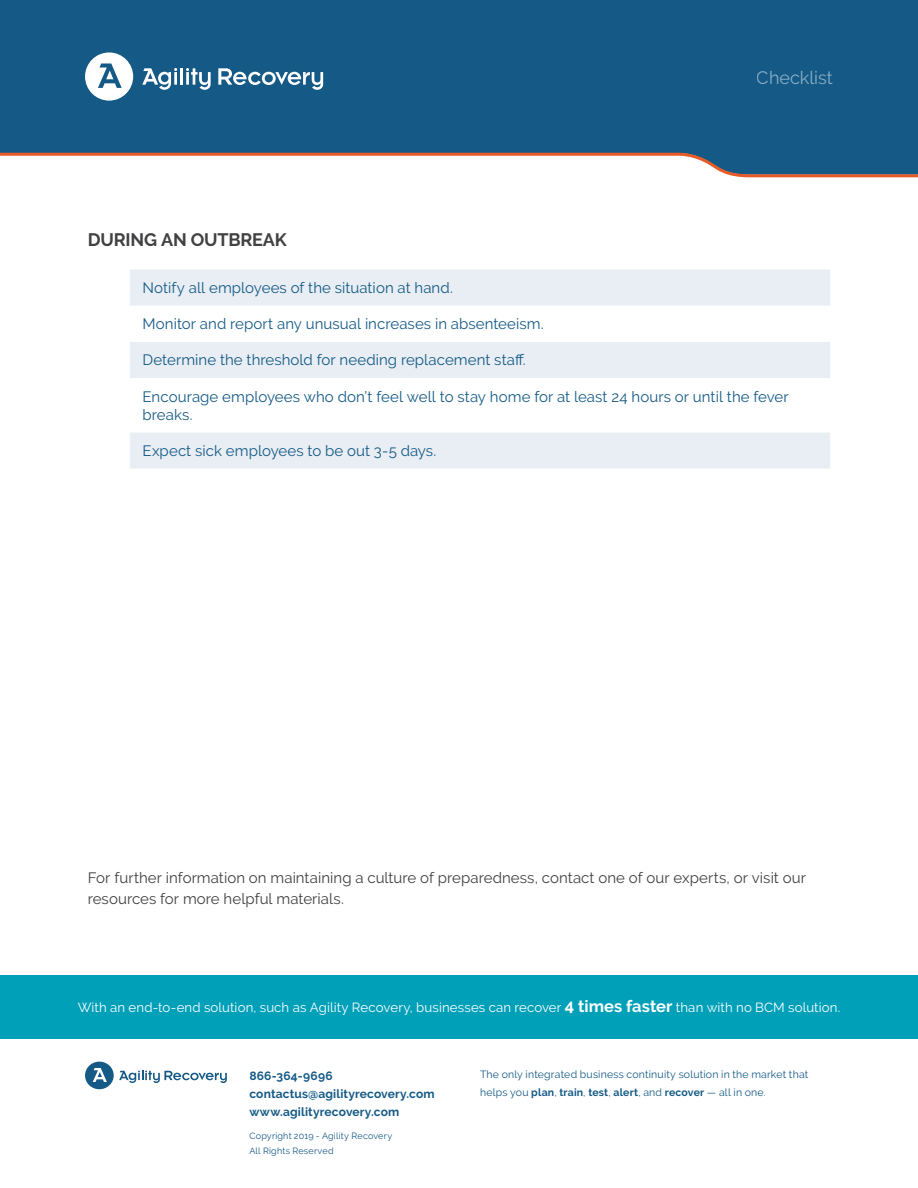
<style>
.page{position:relative;width:918px;height:1188px;background:#fff}
.page>*{position:absolute;margin:0;border:0;box-sizing:border-box;transform-origin:0 0}
.t1{font:700 18px "Raleway";letter-spacing:-.01em;color:#414042}
.t2{font:18px "Raleway";color:#fff}
.t3{font:15px/18px "Raleway";letter-spacing:.005em;color:#155a86}
.t4{font:15px/21px "Raleway";letter-spacing:.005em;color:#414042}
.t5{font:13.2px "Raleway";letter-spacing:.01em;color:#fff}
.t6{font:700 12px/18px "Raleway";letter-spacing:.015em;color:#155a86}
.t7{font:10.5px/18px "Raleway";letter-spacing:.02em;color:#155a86}
.t8{font:9px/15px "Raleway";letter-spacing:.02em;color:#155a86}
.s1{font-weight:700;font-size:16.5px}
.s2{font-weight:700}
</style>
<div class="page">
<div style="left:0;top:0;width:918px;height:151px;background:#155a86"></div>
<svg style="left:0;top:151px;width:918px;height:27px"></svg>
<svg style="left:85px;top:52px;width:48px;height:49px"></svg>
<svg style="left:142px;top:68px;width:35px;height:22px"></svg>
<hr style="left:180px;top:68px;width:3px;height:17px;background:#fff">
<svg style="left:186px;top:68px;width:25px;height:22px"></svg>
<svg style="left:218px;top:68px;width:105px;height:22px"></svg>
<svg style="left:85px;top:1062px;width:142px;height:27px"></svg>
<div style="left:0;top:975px;width:918px;height:64px;background:#00a0b9"></div>
<div style="left:130px;top:269px;width:700px;height:199px;background:#e8eef3"></div>
<svg style="left:130px;top:306px;width:700px;height:126px"></svg>
<p class="t1" style="left:88px;top:230px;width:201px">DURING AN OUTBREAK</p>
<p class="t2" style="left:757px;top:67px;width:77px">Checklist</p>
<p class="t3" style="left:143px;top:279px;width:312px">Notify all employees of the situation at hand.</p>
<p class="t3" style="left:143px;top:315px;width:403px">Monitor and report any unusual increases in absenteeism.</p>
<p class="t3" style="left:143px;top:351px;width:385px">Determine the threshold for needing replacement staff.</p>
<p class="t3" style="left:143px;top:387px;width:648px">Encourage employees who don’t feel well to stay home for at least 24 hours or until the fever breaks.</p>
<p class="t3" style="left:143px;top:441px;width:295px">Expect sick employees to be out 3-5 days.</p>
<p class="t4" style="left:88px;top:868px;width:720px">For further information on maintaining a culture of preparedness, contact one of our experts, or visit our resources for more helpful materials.</p>
<p class="t5" style="left:78px;top:1000px;width:764px">With an end-to-end solution, such as Agility Recovery, businesses can recover <span class="s1">4 times faster</span> than with no BCM solution.</p>
<p class="t6" style="left:249px;top:1066px;width:187px">866-364-9696 contactus@agilityrecovery.com www.agilityrecovery.com</p>
<p class="t8" style="left:249px;top:1128px;width:144px">Copyright 2019 - Agility Recovery<br>All Rights Reserved</p>
<p class="t7" style="left:480px;top:1066px;width:330px">The only integrated business continuity solution in the market that helps you <span class="s2">plan</span>, <span class="s2">train</span>, <span class="s2">test</span>, <span class="s2">alert</span>, and <span class="s2">recover</span> — all in one.</p>
</div>
